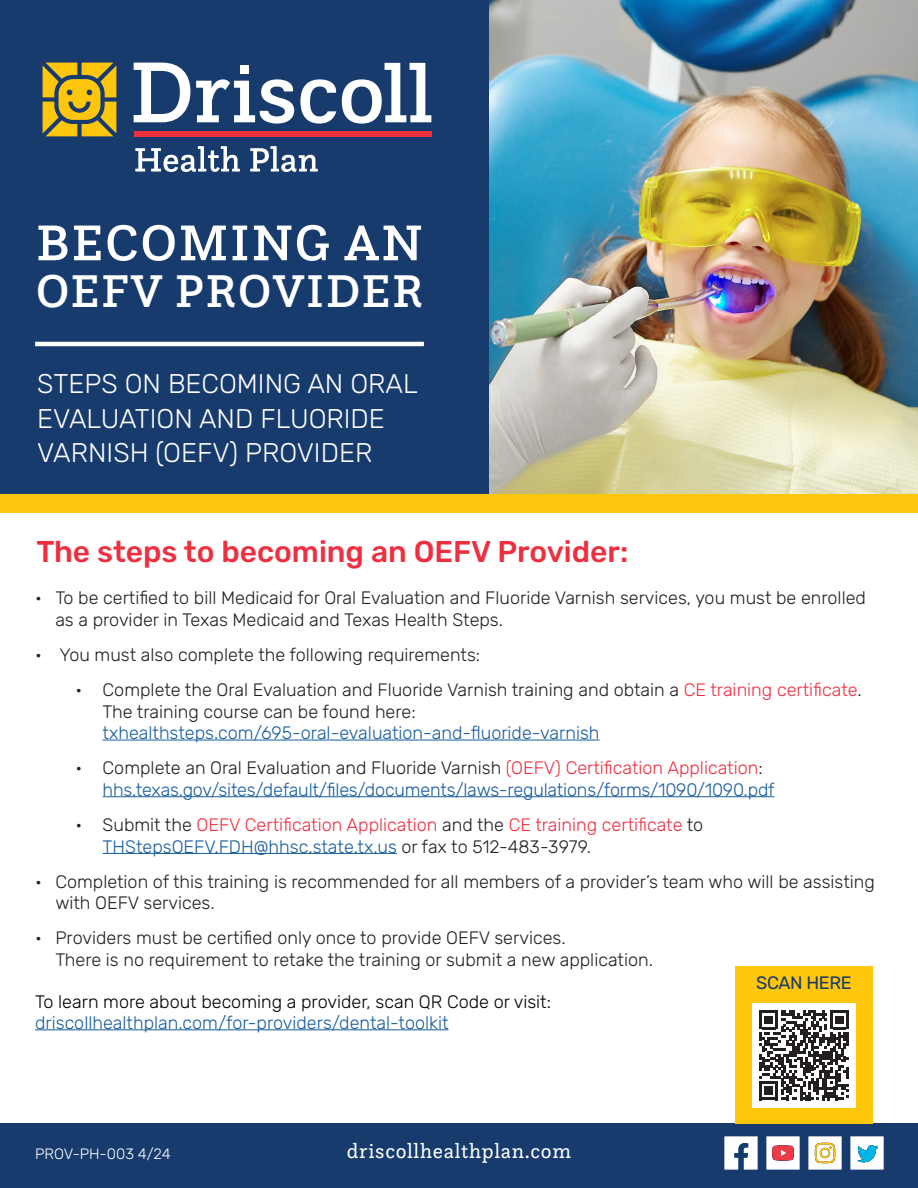
<style>
.page{position:relative;width:918px;height:1188px;background:#fff}
.page>*{position:absolute;margin:0;border:0;box-sizing:border-box;transform-origin:0 0}
.t1{font:500 52.5px "Questa Slab";letter-spacing:.03em;color:#fff}
.t2{font:500 48px "Questa Slab";letter-spacing:.03em;color:#fff}
.t3{font:500 30px "Rubik";color:#ee2f40}
.t4{font:300 27px/34.5px "Rubik";color:#fff}
.t5{font:21px "Questa Slab";letter-spacing:.03em;color:#fff}
.t6{font:300 18px/21.6px "Rubik";color:#231f20}
.t7{font:300 18px/21.6px "Rubik";letter-spacing:-.01em;color:#175d9e}
.t8{font:300 18px/21.6px "Rubik";color:#ee2f40}
.t9{font:300 18px/21px "Rubik";color:#000}
.t10{font:18px "Rubik";letter-spacing:-.02em;color:#183b6e}
.t11{font:300 15px "Rubik";color:#fff}
.s1{color:#ee2f40}
.s2{color:#175d9e}
.s3{color:#231f20}
</style>
<div class="page">
<div style="left:0;top:0;width:489px;height:504px;background:#183b6e"></div>
<div style="left:0;top:1124px;width:918px;height:64px;background:#183b6e"></div>
<img style="left:489px;top:0;width:429px;height:495px">
<hr style="left:35px;top:342px;width:389px;height:4px;background:#fff">
<div style="left:0;top:495px;width:918px;height:18px;background:#fec60d"></div>
<svg style="left:724px;top:1137px;width:34px;height:32px"></svg>
<svg style="left:766px;top:1137px;width:34px;height:32px"></svg>
<svg style="left:808px;top:1137px;width:34px;height:32px"></svg>
<svg style="left:850px;top:1137px;width:34px;height:32px"></svg>
<hr style="left:103px;top:740px;width:497px;height:1px;background:#175d9e">
<hr style="left:103px;top:796px;width:671px;height:1px;background:#175d9e">
<hr style="left:103px;top:853px;width:294px;height:1px;background:#175d9e">
<hr style="left:35px;top:1029px;width:413px;height:1px;background:#175d9e">
<div style="left:735px;top:967px;width:138px;height:157px;background:#fec70c"></div>
<div style="left:752px;top:1003px;width:104px;height:105px;background:#fff"></div>
<svg style="left:759px;top:1010px;width:90px;height:90px"></svg>
<svg style="left:196px;top:79px;width:98px;height:45px"></svg>
<svg style="left:300px;top:79px;width:36px;height:45px"></svg>
<svg style="left:342px;top:63px;width:89px;height:61px"></svg>
<div style="left:240px;top:65px;width:9px;height:9px;background:#fff"></div>
<svg style="left:134px;top:63px;width:56px;height:59px"></svg>
<svg style="left:43px;top:63px;width:73px;height:73px"></svg>
<div style="left:134px;top:131px;width:297px;height:5px;background:#ee2f40"></div>
<svg style="left:135px;top:146px;width:105px;height:26px"></svg>
<svg style="left:250px;top:146px;width:68px;height:26px"></svg>
<p class="t1" style="left:36px;top:209px;width:389px">BECOMING AN</p>
<p class="t2" style="left:36px;top:260px;width:389px">OEFV PROVIDER</p>
<p class="t4" style="left:37px;top:367px;width:382px">STEPS ON BECOMING AN ORAL<br>EVALUATION AND FLUORIDE</p>
<p class="t4" style="left:37px;top:436px;width:336px">VARNISH (OEFV) PROVIDER</p>
<p class="t3" style="left:36px;top:534px;width:593px">The steps to becoming an OEFV Provider:</p>
<p class="t6" style="left:55px;top:588px;width:812px;text-indent:-20px">• To be certified to bill Medicaid for Oral Evaluation and Fluoride Varnish services, you must be enrolled as a provider in Texas Medicaid and Texas Health Steps.</p>
<p class="t6" style="left:35px;top:644px;width:447px">• You must also complete the following requirements:</p>
<p class="t6" style="left:103px;top:679px;width:761px;text-indent:-27px">• Complete the Oral Evaluation and Fluoride Varnish training and obtain a <span class="s1">CE training certificate</span>.<br>The training course can be found here: <span class="s2">txhealthsteps.com/695-oral-evaluation-and-fluoride-varnish</span></p>
<p class="t7" style="left:103px;top:758px;width:674px;text-indent:-27px"><span class="s3">• Complete an Oral Evaluation and Fluoride Varnish</span> <span class="s1">(OEFV) Certification Application</span><span class="s3">: </span>hhs.texas.gov/sites/default/files/documents/laws-regulations/forms/1090/1090.pdf</p>
<p class="t8" style="left:103px;top:814px;width:602px;text-indent:-27px"><span class="s3">• Submit the</span> OEFV Certification Application <span class="s3">and the</span> CE training certificate <span class="s3">to<br></span><span class="s2">THStepsOEFV.FDH@hhsc.state.tx.us</span> <span class="s3">or fax to 512-483-3979.</span></p>
<p class="t6" style="left:55px;top:871px;width:821px;text-indent:-20px">• Completion of this training is recommended for all members of a provider’s team who will be assisting with OEFV services.</p>
<p class="t6" style="left:55px;top:928px;width:599px;text-indent:-20px">• Providers must be certified only once to provide OEFV services.<br>There is no requirement to retake the training or submit a new application.</p>
<p class="t9" style="left:35px;top:992px;width:517px">To learn more about becoming a provider, scan QR Code or visit: <span class="s2">driscollhealthplan.com/for-providers/dental-toolkit</span></p>
<p class="t10" style="left:756px;top:973px;width:97px">SCAN HERE</p>
<p class="t11" style="left:35px;top:1145px;width:137px">PROV-PH-003 4/24</p>
<p class="t5" style="left:347px;top:1137px;width:226px">driscollhealthplan.com</p>
</div>
